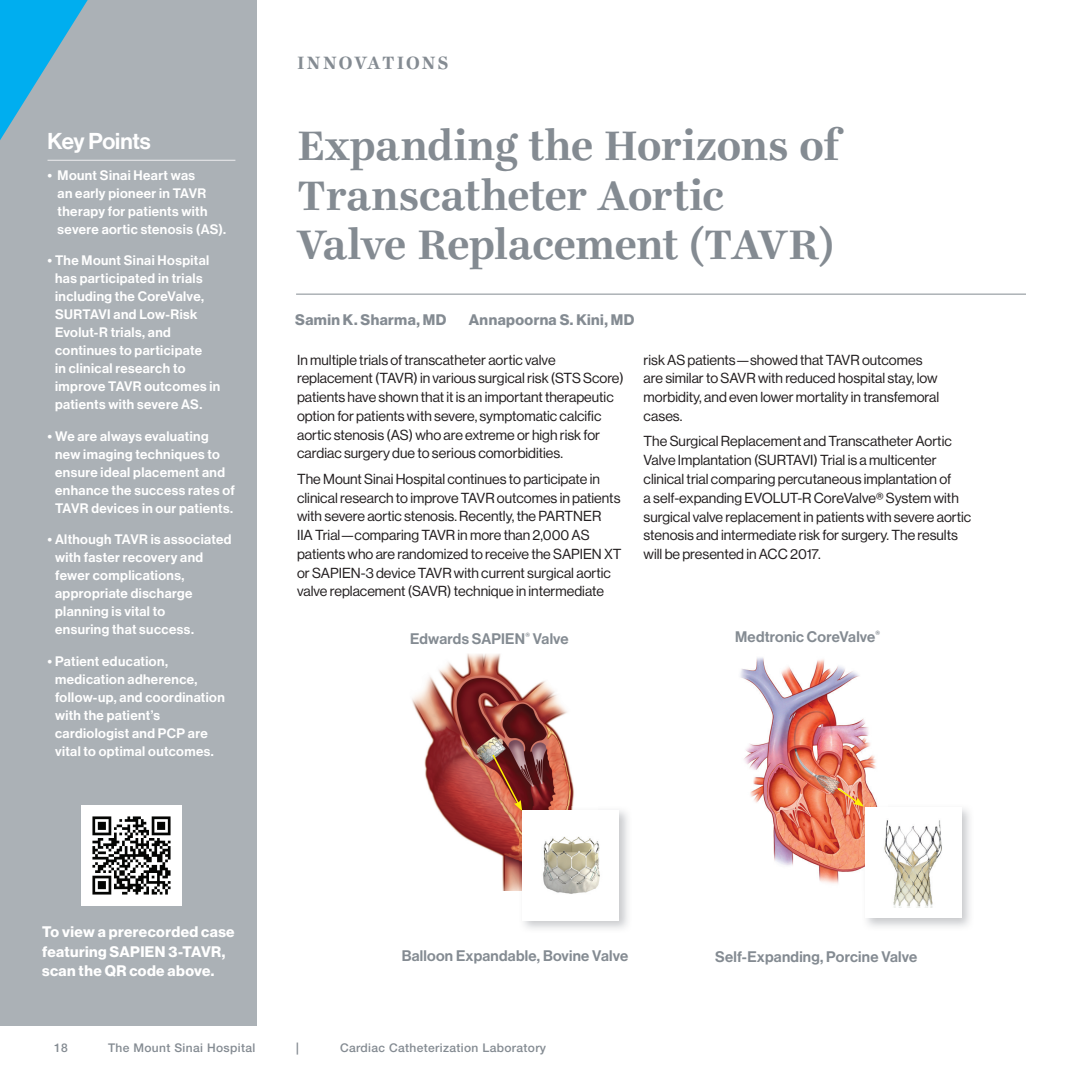
<style>
.page{position:relative;width:1080px;height:1080px;background:#fff}
.page>*{position:absolute;margin:0;border:0;box-sizing:border-box;transform-origin:0 0}
.t1{font:700 45px/49.5px "Ingeborg";letter-spacing:-.015em;color:#848b92}
.t2{font:22.5px "N Haas Grotesk DS Std 65 Md";letter-spacing:-.015em;color:#fff}
.t3{font:700 19.5px "Ingeborg";letter-spacing:.085em;color:#848b92}
.t4{font:15px "N Haas Grotesk DS Std 65 Md";letter-spacing:.015em;color:#848b92}
.t5{font:15px/19.5px "N Haas Grotesk DS Std 75 Bd";letter-spacing:.025em;color:#fff}
.t6{font:15px "N Haas Grotesk DS Std 75 Bd";letter-spacing:.03em;color:#848b92}
.t7{font:14.25px/18.8px "N Haas Grotesk DS Std 55 Rg";color:#231f20}
.t8{font:13.5px/18px "N Haas Grotesk DS Std 65 Md";letter-spacing:.03em;color:#fff}
.t9{font:500 12px "Helvetica Neue LT Std";letter-spacing:.03em;color:#848b92}
</style>
<div class="page">
<div style="left:0;top:0;width:256px;height:1026px;background:#abb1b6"></div>
<hr style="left:296px;top:294px;width:730px;height:1px;background:#848b92">
<hr style="left:48px;top:160px;width:187px;height:1px;background:#e6e7e9">
<img style="left:412px;top:653px;width:162px;height:238px">
<img style="left:740px;top:657px;width:137px;height:227px">
<img style="left:519px;top:806px;width:78px;height:85px">
<div style="left:523px;top:810px;width:96px;height:110px;background:#fff"></div>
<img style="left:543px;top:836px;width:57px;height:58px">
<img style="left:861px;top:804px;width:18px;height:87px">
<div style="left:865px;top:808px;width:96px;height:110px;background:#fff"></div>
<img style="left:884px;top:820px;width:58px;height:87px">
<svg style="left:491px;top:753px;width:31px;height:58px;background:#a2513a"></svg>
<svg style="left:836px;top:786px;width:28px;height:21px"></svg>
<img style="left:82px;top:806px;width:99px;height:100px">
<svg style="left:0;top:0;width:96px;height:161px"></svg>
<h2 class="t2" style="left:48px;top:128px;width:105px">Key Points</h2>
<p class="t8" style="left:58px;top:167px;width:170px;text-indent:-10px">• Mount Sinai Heart was<br>an early pioneer in TAVR therapy for patients with severe aortic stenosis (AS).</p>
<p class="t8" style="left:55px;top:252px;width:167px;text-indent:-8px">• The Mount Sinai Hospital has participated in trials including the CoreValve,<br>SURTAVI and Low-Risk<br>Evolut-R trials, and continues to participate<br>in clinical research to improve TAVR outcomes in patients with severe AS.</p>
<p class="t8" style="left:55px;top:427px;width:181px;text-indent:-8px">• We are always evaluating new imaging techniques to ensure ideal placement and enhance the success rates of<br>TAVR devices in our patients.</p>
<p class="t8" style="left:55px;top:531px;width:178px;text-indent:-8px">• Although TAVR is associated with faster recovery and fewer complications, appropriate discharge planning is vital to<br>ensuring that success.</p>
<p class="t8" style="left:55px;top:652px;width:171px;text-indent:-8px">• Patient education, medication adherence, follow-up, and coordination with the patient’s cardiologist and PCP are vital to optimal outcomes.</p>
<h3 class="t3" style="left:297px;top:50px;width:153px">INNOVATIONS</h3>
<h1 class="t1" style="left:297px;top:121px;width:543px">Expanding the Horizons of<br>Transcatheter Aortic<br>Valve Replacement (TAVR)</h1>
<p class="t6" style="left:295px;top:311px;width:153px">Samin K. Sharma, MD</p>
<p class="t6" style="left:469px;top:311px;width:167px">Annapoorna S. Kini, MD</p>
<p class="t7" style="left:297px;top:350px;width:328px">In multiple trials of transcatheter aortic valve replacement (TAVR) in various surgical risk (STS Score) patients have shown that it is an important therapeutic option for patients with severe, symptomatic calcific aortic stenosis (AS) who are extreme or high risk for cardiac surgery due to serious comorbidities.</p>
<p class="t7" style="left:297px;top:470px;width:326px">The Mount Sinai Hospital continues to participate in clinical research to improve TAVR outcomes in patients with severe aortic stenosis. Recently, the PARTNER<br>IIA Trial—comparing TAVR in more than 2,000 AS patients who are randomized to receive the SAPIEN XT or SAPIEN-3 device TAVR with current surgical aortic valve replacement (SAVR) technique in intermediate</p>
<p class="t7" style="left:644px;top:350px;width:297px">risk AS patients—showed that TAVR outcomes are similar to SAVR with reduced hospital stay, low morbidity, and even lower mortality in transfemoral cases.</p>
<p class="t7" style="left:644px;top:432px;width:329px">The Surgical Replacement and Transcatheter Aortic Valve Implantation (SURTAVI) Trial is a multicenter clinical trial comparing percutaneous implantation of<br>a self-expanding EVOLUT-R CoreValve® System with surgical valve replacement in patients with severe aortic stenosis and intermediate risk for surgery. The results will be presented in ACC 2017.</p>
<p class="t4" style="left:410px;top:630px;width:160px">Edwards SAPIEN<sup>®</sup> Valve</p>
<p class="t4" style="left:735px;top:628px;width:146px">Medtronic CoreValve<sup>®</sup></p>
<p class="t5" style="left:42px;top:922px;width:194px">To view a prerecorded case featuring SAPIEN 3-TAVR, scan the QR code above.</p>
<p class="t4" style="left:402px;top:947px;width:228px">Balloon Expandable, Bovine Valve</p>
<p class="t4" style="left:715px;top:948px;width:204px">Self-Expanding, Porcine Valve</p>
<p class="t9" style="left:54px;top:1041px;width:15px">18</p>
<p class="t9" style="left:108px;top:1041px;width:149px">The Mount Sinai Hospital</p>
<p class="t9" style="left:296px;top:1041px;width:4px">|</p>
<p class="t9" style="left:340px;top:1041px;width:208px">Cardiac Catheterization Laboratory</p>
</div>
